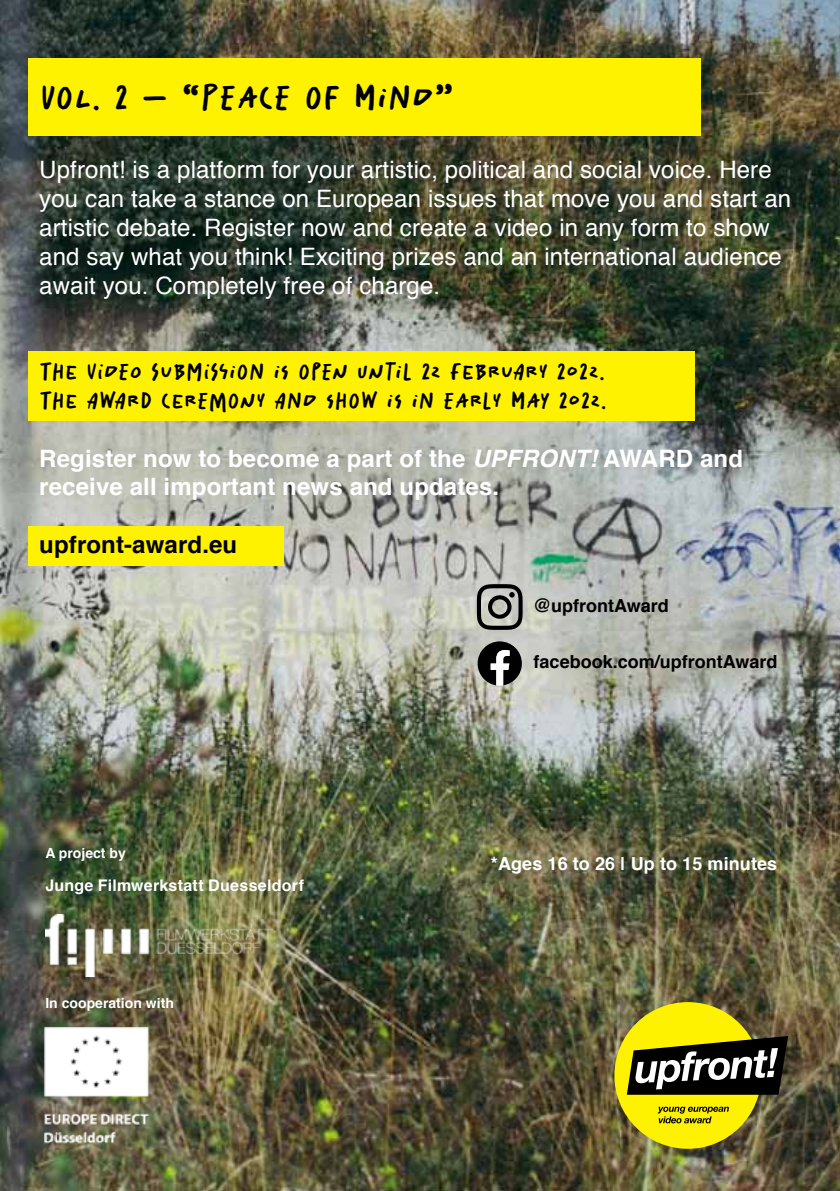
<style>
.page{position:relative;width:840px;height:1191px;background:#fff}
.page>*{position:absolute;margin:0;border:0;box-sizing:border-box;transform-origin:0 0}
.t1{font:36px "Salted";letter-spacing:.005em;color:#000}
.t2{font:24px/28.8px "Helvetica";letter-spacing:.005em;color:#fff}
.t3{font:24px/28.8px "Salted";letter-spacing:.005em;color:#000}
.t4{font:700 24px "Helvetica";letter-spacing:.005em;color:#fff}
.t5{font:700 24px "Helvetica";letter-spacing:.005em;color:#000}
.t6{font:700 18px "Helvetica";color:#000}
.t7{font:700 18px "Helvetica";letter-spacing:.005em;color:#fff}
.t8{font:700 16px "Helvetica";letter-spacing:.015em;color:#fff}
.t9{font:700 14px "Helvetica";color:#fff}
.s1{font-style:italic}
</style>
<div class="page">
<img style="left:0;top:0;width:839px;height:1191px">
<div style="left:28px;top:526px;width:255px;height:40px;background:#fff200"></div>
<div style="left:28px;top:58px;width:672px;height:78px;background:#fff200"></div>
<div style="left:28px;top:351px;width:666px;height:70px;background:#fff200"></div>
<img style="left:40px;top:1018px;width:121px;height:143px">
<img style="left:45px;top:914px;width:227px;height:62px">
<div style="left:614px;top:1002px;width:146px;height:146px;background:#fff200;border-radius:50%"></div>
<svg style="left:627px;top:1036px;width:160px;height:58px"></svg>
<svg style="left:657px;top:1106px;width:71px;height:17px"></svg>
<svg style="left:476px;top:584px;width:46px;height:46px;background:#787973"></svg>
<svg style="left:477px;top:641px;width:44px;height:44px"></svg>
<h1 class="t1" style="left:40px;top:76px;width:415px">Vol. 2 – “Peace of Mind”</h1>
<p class="t2" style="left:39px;top:156px;width:753px">Upfront! is a platform for your artistic, political and social voice. Here you can take a stance on European issues that move you and start an artistic debate. Register now and create a video in any form to show and say what you think! Exciting prizes and an international audience await you. Completely free of charge.</p>
<p class="t3" style="left:39px;top:357px;width:569px">The video submisSion is open until 22 February 2022.<br>The award ceremony and show is in early May 2022.</p>
<p class="t4" style="left:39px;top:439px;width:451px">Register now to become a part of the <span class="s1">UPFRONT</span></p>
<p class="t4" style="left:589px;top:439px;width:50px"><span class="s1">!</span> Award</p>
<p class="t4" style="left:699px;top:439px;width:44px">and</p>
<p class="t4" style="left:39px;top:467px;width:461px">receive all important news and updates.</p>
<p class="t5" style="left:39px;top:525px;width:199px">upfront-award.eu</p>
<p class="t9" style="left:45px;top:842px;width:82px">A project by</p>
<p class="t8" style="left:45px;top:872px;width:260px">Junge Filmwerkstatt Duesseldorf</p>
<p class="t9" style="left:45px;top:992px;width:130px">In cooperation with</p>
<p class="t6" style="left:533px;top:591px;width:137px">@upfrontAward</p>
<p class="t6" style="left:533px;top:647px;width:245px">facebook.com/upfrontAward</p>
<p class="t7" style="left:490px;top:849px;width:288px">*Ages 16 to 26 | Up to 15 minutes</p>
</div>
